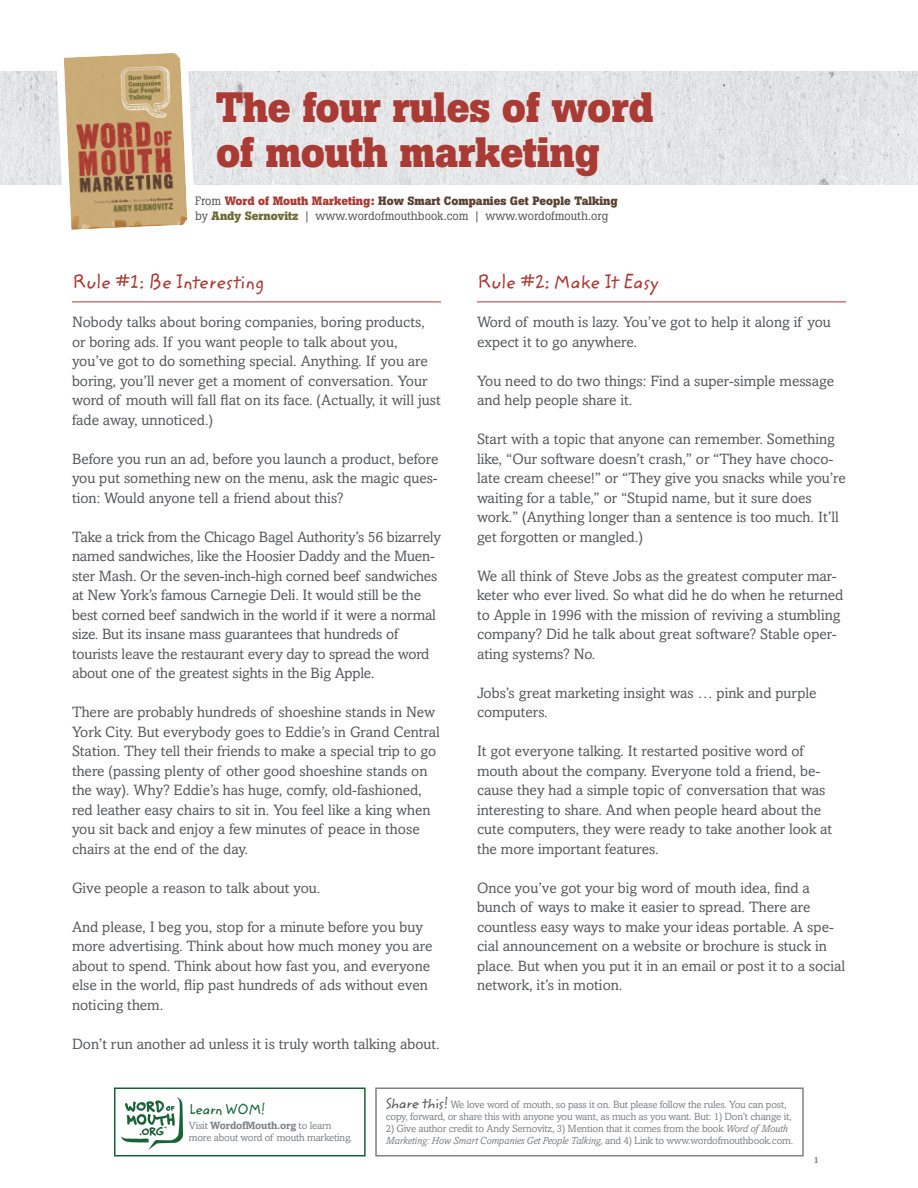
<style>
.page{position:relative;width:918px;height:1188px;background:#fff}
.page>*{position:absolute;margin:0;border:0;box-sizing:border-box;transform-origin:0 0}
.t1{font:700 42px "Boton";letter-spacing:-.01em;color:#aa3a34}
.H2_handwritten{font:19.5px "Zemke Hand ITC Std";color:#aa3a34}
.t2{font:15px/19.5px "Amasis MT Std";color:#57585a}
.t3{font:15px "Zemke Hand ITC Std";letter-spacing:-.03em;color:#136434}
.t4{font:12px "Boton";color:#57585a}
.t5{font:700 12px "Boton";color:#5b4033}
.t6{font:10.5px/12px "Amasis MT Std";letter-spacing:-.02em;color:#808285}
.t7{font:700 10.5px "Amasis MT Std";letter-spacing:-.02em;color:#808285}
.t8{font:700 9px "Amasis MT Std";color:#808285}
.s1{font-weight:400;color:#57585a}
.s2{color:#aa3a34}
.s3{font-weight:700;color:#6d6b35}
.s4{font-weight:400}
.s5{font-family:"Zemke Hand ITC Std";font-size:15px;color:#57585a}
.s6{font-style:italic}
</style>
<div class="page">
<div style="left:114px;top:1088px;width:252px;height:68px;border:2px solid #136434"></div>
<img style="left:122px;top:1097px;width:61px;height:53px">
<div style="left:375px;top:1088px;width:429px;height:68px;border:2px solid #808285"></div>
<img style="left:0;top:72px;width:918px;height:113px">
<hr style="left:72px;top:302px;width:369px;height:1px;background:#aa3a34">
<hr style="left:477px;top:302px;width:369px;height:1px;background:#aa3a34">
<svg style="left:52px;top:53px;width:147px;height:177px"></svg>
<h1 class="t1" style="left:216px;top:83px;width:439px">The four rules of word</h1>
<h1 class="t1" style="left:216px;top:128px;width:385px">of mouth marketing</h1>
<p class="t5" style="left:195px;top:194px;width:424px"><span class="s1">From</span> <span class="s2">Word of Mouth Marketing:</span> How Smart Companies Get People Talking</p>
<p class="t4" style="left:195px;top:209px;width:415px">by <span class="s3">Andy Sernovitz</span> | www.wordofmouthbook.com | www.wordofmouth.org</p>
<p class="H2_handwritten" style="left:72px;top:268px;width:194px">Rule #1: Be Interesting</p>
<p class="t2" style="left:72px;top:312px;width:370px">Nobody talks about boring companies, boring products, or boring ads. If you want people to talk about you, you’ve got to do something special. Anything. If you are boring, you’ll never get a moment of conversation. Your word of mouth will fall flat on its face. (Actually, it will just fade away, unnoticed.)</p>
<p class="t2" style="left:72px;top:449px;width:368px;text-align:justify">Before you run an ad, before you launch a product, before you put something new on the menu, ask the magic ques&shy;tion: Would anyone tell a friend about this?</p>
<p class="t2" style="left:72px;top:527px;width:370px">Take a trick from the Chicago Bagel Authority’s 56 bizarrely named sandwiches, like the Hoosier Daddy and the Muen&shy;ster Mash. Or the seven-inch-high corned beef sandwiches at New York’s famous Carnegie Deli. It would still be the best corned beef sandwich in the world if it were a normal size. But its insane mass guarantees that hundreds of tourists leave the restaurant every day to spread the word about one of the greatest sights in the Big Apple.</p>
<p class="t2" style="left:72px;top:702px;width:370px">There are probably hundreds of shoeshine stands in New York City. But everybody goes to Eddie’s in Grand Central Station. They tell their friends to make a special trip to go there (passing plenty of other good shoeshine stands on the way). Why? Eddie’s has huge, comfy, old-fashioned, red leather easy chairs to sit in. You feel like a king when you sit back and enjoy a few minutes of peace in those chairs at the end of the day.</p>
<p class="t2" style="left:72px;top:878px;width:250px">Give people a reason to talk about you.</p>
<p class="t2" style="left:72px;top:917px;width:362px">And please, I beg you, stop for a minute before you buy more advertising. Think about how much money you are about to spend. Think about how fast you, and everyone else in the world, flip past hundreds of ads without even noticing them.</p>
<p class="t2" style="left:72px;top:1034px;width:369px">Don’t run another ad unless it is truly worth talking about.</p>
<p class="H2_handwritten" style="left:477px;top:268px;width:183px">Rule #2: Make It Easy</p>
<p class="t2" style="left:477px;top:312px;width:355px">Word of mouth is lazy. You’ve got to help it along if you expect it to go anywhere.</p>
<p class="t2" style="left:477px;top:371px;width:359px">You need to do two things: Find a super-simple message and help people share it.</p>
<p class="t2" style="left:477px;top:429px;width:370px">Start with a topic that anyone can remember. Something like, “Our software doesn’t crash,” or “They have choco&shy;late cream cheese!” or “They give you snacks while you’re waiting for a table,” or “Stupid name, but it sure does work.” (Anything longer than a sentence is too much. It’ll get forgotten or mangled.)</p>
<p class="t2" style="left:477px;top:566px;width:368px">We all think of Steve Jobs as the greatest computer mar&shy;keter who ever lived. So what did he do when he returned to Apple in 1996 with the mission of reviving a stumbling company? Did he talk about great software? Stable oper&shy;ating systems? No.</p>
<p class="t2" style="left:477px;top:683px;width:341px">Jobs’s great marketing insight was … pink and purple computers.</p>
<p class="t2" style="left:477px;top:741px;width:357px">It got everyone talking. It restarted positive word of mouth about the company. Everyone told a friend, be&shy;cause they had a simple topic of conversation that was interesting to share. And when people heard about the cute computers, they were ready to take another look at the more important features.</p>
<p class="t2" style="left:477px;top:878px;width:370px">Once you’ve got your big word of mouth idea, find a bunch of ways to make it easier to spread. There are countless easy ways to make your ideas portable. A spe&shy;cial announcement on a website or brochure is stuck in place. But when you put it in an email or post it to a social network, it’s in motion.</p>
<p class="t3" style="left:189px;top:1098px;width:79px">Learn WOM!</p>
<p class="t7" style="left:189px;top:1119px;width:144px"><span class="s4">Visit</span> WordofMouth.org <span class="s4">to learn</span></p>
<p class="t6" style="left:189px;top:1131px;width:165px">more about word of mouth marketing.</p>
<p class="t6" style="left:386px;top:1099px;width:407px"><span class="s5">Share this!</span> We love word of mouth, so pass it on. But please follow the rules. You can post, copy, forward, or share this with anyone you want, as much as you want. But: 1) Don’t change it,</p>
<p class="t6" style="left:386px;top:1123px;width:409px">2) Give author credit to Andy Sernovitz, 3) Mention that it comes from the book <span class="s6">Word of Mouth<br>Marketing: How Smart Companies Get People Talking,</span> and 4) Link to www.wordofmouthbook.com.</p>
<p class="t8" style="left:814px;top:1154px;width:7px">1</p>
</div>
